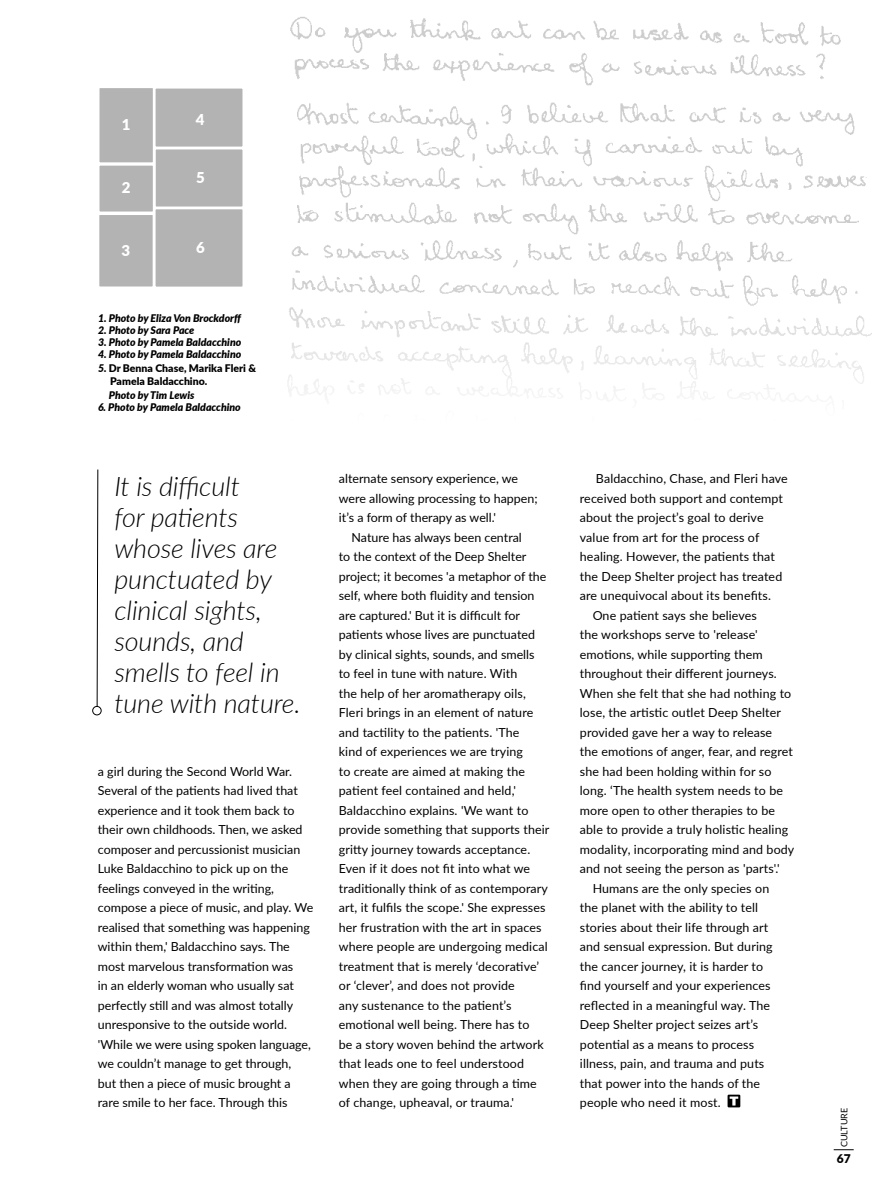
<style>
.page{position:relative;width:872px;height:1191px;background:#fff}
.page>*{position:absolute;margin:0;border:0;box-sizing:border-box;transform-origin:0 0}
.t1{font:italic 300 27px/31px "Lato";letter-spacing:-.005em;color:#000}
.t2{font:900 15px "Lato";color:#fff}
.t3{font:12.45px/19.5px "Lato";letter-spacing:.01em;color:#000}
.t4{font:900 12px "Lato";color:#000}
.t5{font:italic 900 10.5px "Lato";color:#000}
.t6{font:900 10.5px/13.5px "Lato";color:#000}
.t7{font:9px "Lato";color:#000}
.s1{font-style:italic}
</style>
<div class="page">
<svg style="left:833px;top:1149px;width:20px;height:1px"></svg>
<svg style="left:727px;top:1094px;width:13px;height:13px"></svg>
<img style="left:287px;top:17px;width:585px;height:377px">
<div style="left:155px;top:209px;width:88px;height:78px;background:#b3b3b3"></div>
<div style="left:154px;top:208px;width:90px;height:80px;border:2px solid #fff"></div>
<div style="left:155px;top:149px;width:88px;height:58px;background:#b3b3b3"></div>
<div style="left:154px;top:148px;width:90px;height:60px;border:2px solid #fff"></div>
<div style="left:155px;top:88px;width:88px;height:59px;background:#b3b3b3"></div>
<div style="left:154px;top:87px;width:90px;height:61px;border:2px solid #fff"></div>
<div style="left:99px;top:165px;width:55px;height:47px;background:#b3b3b3"></div>
<div style="left:98px;top:164px;width:56px;height:49px;border:2px solid #fff"></div>
<div style="left:99px;top:87px;width:55px;height:76px;background:#b3b3b3"></div>
<div style="left:98px;top:87px;width:56px;height:77px;border:2px solid #fff"></div>
<div style="left:99px;top:214px;width:54px;height:73px;background:#b3b3b3"></div>
<div style="left:98px;top:213px;width:56px;height:75px;border:2px solid #fff"></div>
<svg style="left:97px;top:469px;width:1px;height:237px"></svg>
<div style="left:92px;top:706px;width:9px;height:9px;border:1px solid #000;border-radius:50%"></div>
<p class="t2" style="left:122px;top:113px;width:10px">1</p>
<p class="t2" style="left:196px;top:108px;width:10px">4</p>
<p class="t2" style="left:122px;top:177px;width:10px">2</p>
<p class="t2" style="left:196px;top:166px;width:10px">5</p>
<p class="t2" style="left:122px;top:239px;width:10px">3</p>
<p class="t2" style="left:196px;top:236px;width:10px">6</p>
<p class="t5" style="left:98px;top:310px;width:145px">1. Photo by Eliza Von Brockdorff</p>
<p class="t5" style="left:98px;top:322px;width:98px">2. Photo by Sara Pace</p>
<p class="t5" style="left:98px;top:334px;width:145px">3. Photo by Pamela Baldacchino</p>
<p class="t5" style="left:98px;top:346px;width:145px">4. Photo by Pamela Baldacchino</p>
<p class="t6" style="left:110px;top:360px;width:147px;text-indent:-12px"><span class="s1">5.</span> Dr Benna Chase, Marika Fleri &amp;<br>Pamela Baldacchino.</p>
<p class="t5" style="left:109px;top:387px;width:87px">Photo by Tim Lewis</p>
<p class="t5" style="left:98px;top:399px;width:144px">6. Photo by Pamela Baldacchino</p>
<h1 class="t1" style="left:114px;top:469px;width:188px">It is difficult<br>for patients whose lives are punctuated by clinical sights, sounds, and smells to feel in tune with nature.</h1>
<p class="t3" style="left:98px;top:761px;width:217px">a girl during the Second World War.<br>Several of the patients had lived that experience and it took them back to their own childhoods. Then, we asked composer and percussionist musician Luke Baldacchino to pick up on the feelings conveyed in the writing, compose a piece of music, and play. We realised that something was happening within them,' Baldacchino says. The most marvelous transformation was<br>in an elderly woman who usually sat perfectly still and was almost totally unresponsive to the outside world. 'While we were using spoken language, we couldn’t manage to get through,<br>but then a piece of music brought a rare smile to her face. Through this</p>
<p class="t3" style="left:339px;top:468px;width:200px">alternate sensory experience, we were allowing processing to happen; it’s a form of therapy as well.'</p>
<p class="t3" style="left:339px;top:527px;width:212px;text-indent:13px">Nature has always been central<br>to the context of the Deep Shelter project; it becomes 'a metaphor of the self, where both fluidity and tension are captured.' But it is difficult for patients whose lives are punctuated by clinical sights, sounds, and smells<br>to feel in tune with nature. With<br>the help of her aromatherapy oils, Fleri brings in an element of nature and tactility to the patients. 'The<br>kind of experiences we are trying<br>to create are aimed at making the patient feel contained and held,' Baldacchino explains. 'We want to provide something that supports their gritty journey towards acceptance.<br>Even if it does not fit into what we traditionally think of as contemporary art, it fulfils the scope.' She expresses her frustration with the art in spaces where people are undergoing medical treatment that is merely ‘decorative’ or ‘clever’, and does not provide<br>any sustenance to the patient’s emotional well being. There has to<br>be a story woven behind the artwork that leads one to feel understood when they are going through a time of change, upheaval, or trauma.'</p>
<p class="t3" style="left:596px;top:468px;width:193px">Baldacchino, Chase, and Fleri have</p>
<p class="t3" style="left:580px;top:488px;width:204px">received both support and contempt</p>
<p class="t3" style="left:580px;top:507px;width:185px">about the project’s goal to derive</p>
<p class="t3" style="left:580px;top:527px;width:181px">value from art for the process of</p>
<p class="t3" style="left:580px;top:546px;width:196px">healing. However, the patients that</p>
<p class="t3" style="left:580px;top:566px;width:204px">the Deep Shelter project has treated</p>
<p class="t3" style="left:580px;top:585px;width:192px">are unequivocal about its benefits.</p>
<p class="t3" style="left:592px;top:605px;width:166px">One patient says she believes</p>
<p class="t3" style="left:580px;top:624px;width:179px">the workshops serve to 'release'</p>
<p class="t3" style="left:580px;top:644px;width:184px">emotions, while supporting them</p>
<p class="t3" style="left:580px;top:663px;width:198px">throughout their different journeys.</p>
<p class="t3" style="left:580px;top:683px;width:213px">When she felt that she had nothing to</p>
<p class="t3" style="left:580px;top:702px;width:202px">lose, the artistic outlet Deep Shelter</p>
<p class="t3" style="left:580px;top:722px;width:194px">provided gave her a way to release</p>
<p class="t3" style="left:580px;top:741px;width:214px">the emotions of anger, fear, and regret</p>
<p class="t3" style="left:580px;top:761px;width:193px">she had been holding within for so</p>
<p class="t3" style="left:580px;top:780px;width:205px">long. ‘The health system needs to be</p>
<p class="t3" style="left:580px;top:799px;width:197px">more open to other therapies to be</p>
<p class="t3" style="left:580px;top:819px;width:210px">able to provide a truly holistic healing</p>
<p class="t3" style="left:580px;top:838px;width:216px">modality, incorporating mind and body</p>
<p class="t3" style="left:580px;top:858px;width:201px">and not seeing the person as 'parts'.'</p>
<p class="t3" style="left:592px;top:877px;width:178px">Humans are the only species on</p>
<p class="t3" style="left:580px;top:897px;width:180px">the planet with the ability to tell</p>
<p class="t3" style="left:580px;top:916px;width:190px">stories about their life through art</p>
<p class="t3" style="left:580px;top:936px;width:194px">and sensual expression. But during</p>
<p class="t3" style="left:580px;top:955px;width:185px">the cancer journey, it is harder to</p>
<p class="t3" style="left:580px;top:975px;width:192px">find yourself and your experiences</p>
<p class="t3" style="left:580px;top:994px;width:192px">reflected in a meaningful way. The</p>
<p class="t3" style="left:580px;top:1014px;width:180px">Deep Shelter project seizes art’s</p>
<p class="t3" style="left:580px;top:1033px;width:176px">potential as a means to process</p>
<p class="t3" style="left:580px;top:1053px;width:186px">illness, pain, and trauma and puts</p>
<p class="t3" style="left:580px;top:1072px;width:182px">that power into the hands of the</p>
<p class="t3" style="left:580px;top:1092px;width:142px">people who need it most.</p>
<p class="t7" style="left:837px;top:1147px;width:40px;rotate:-90deg">Culture</p>
<p class="t4" style="left:836px;top:1149px;width:15px">67</p>
</div>
